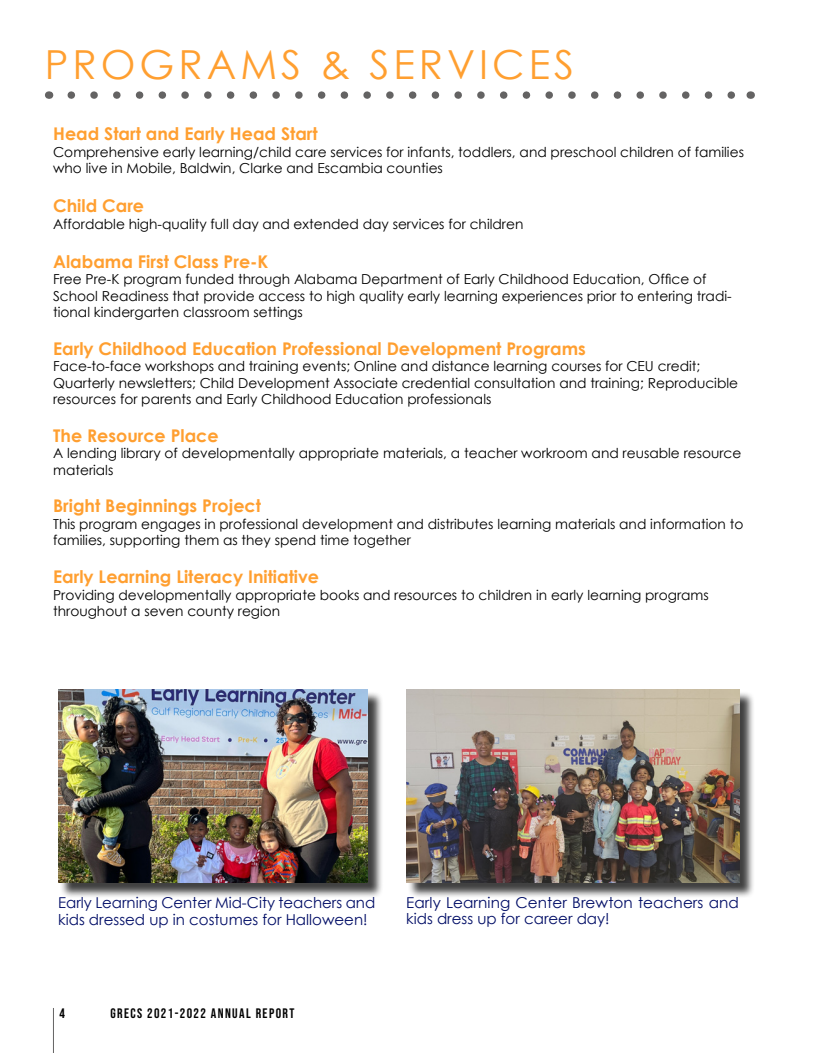
<style>
.page{position:relative;width:815px;height:1053px;background:#fff}
.page>*{position:absolute;margin:0;border:0;box-sizing:border-box;transform-origin:0 0}
.t1{font:40px "Century Gothic";letter-spacing:.1em;color:#ff9f30}
.t2{font:700 17.5px "Century Gothic";color:#ff9f30}
.t3{font:15px/17.5px "Century Gothic";color:#000d66}
.t4{font:13.75px/16.5px "Century Gothic";color:#000}
.t5{font:13.75px "Bebas Neue";letter-spacing:.1em;color:#000}
</style>
<div class="page">
<div style="left:60px;top:691px;width:323px;height:207px;background:#000;opacity:.75"></div>
<img style="left:58px;top:689px;width:310px;height:193px">
<div style="left:408px;top:691px;width:347px;height:207px;background:#000;opacity:.75"></div>
<img style="left:406px;top:689px;width:333px;height:193px">
<hr style="left:53px;top:1007px;width:1px;height:45px;background:#646363">
<svg style="left:71px;top:91px;width:664px;height:8px"></svg>
<h1 class="t1" style="left:45px;top:36px;width:531px">PROGRAMS &amp; SERVICES</h1>
<p class="t2" style="left:53px;top:121px;width:266px">Head Start and Early Head Start</p>
<p class="t4" style="left:53px;top:143px;width:692px">Comprehensive early learning/child care services for infants, toddlers, and preschool children of families who live in Mobile, Baldwin, Clarke and Escambia counties</p>
<p class="t2" style="left:53px;top:193px;width:92px">Child Care</p>
<p class="t4" style="left:53px;top:215px;width:472px">Affordable high-quality full day and extended day services for children</p>
<p class="t2" style="left:53px;top:248px;width:217px">Alabama First Class Pre-K</p>
<p class="t4" style="left:53px;top:271px;width:680px">Free Pre-K program funded through Alabama Department of Early Childhood Education, Office of<br>School Readiness that provide access to high quality early learning experiences prior to entering tradi&shy;tional kindergarten classroom settings</p>
<p class="t2" style="left:53px;top:335px;width:534px">Early Childhood Education Professional Development Programs</p>
<p class="t4" style="left:53px;top:358px;width:686px">Face-to-face workshops and training events; Online and distance learning courses for CEU credit;<br>Quarterly newsletters; Child Development Associate credential consultation and training; Reproducible resources for parents and Early Childhood Education professionals</p>
<p class="t2" style="left:53px;top:422px;width:167px">The Resource Place</p>
<p class="t4" style="left:53px;top:445px;width:690px">A lending library of developmentally appropriate materials, a teacher workroom and reusable resource materials</p>
<p class="t2" style="left:53px;top:493px;width:209px">Bright Beginnings Project</p>
<p class="t4" style="left:53px;top:515px;width:692px">This program engages in professional development and distributes learning materials and information to families, supporting them as they spend time together</p>
<p class="t2" style="left:53px;top:563px;width:267px">Early Learning Literacy Initiative</p>
<p class="t4" style="left:53px;top:586px;width:657px">Providing developmentally appropriate books and resources to children in early learning programs throughout a seven county region</p>
<p class="t3" style="left:58px;top:893px;width:319px">Early Learning Center Mid-City teachers and kids dressed up in costumes for Halloween!</p>
<p class="t3" style="left:406px;top:893px;width:334px;line-height:16.2px">Early Learning Center Brewton teachers and kids dress up for career day!</p>
<p class="t5" style="left:59px;top:1005px;width:7px">4</p>
<p class="t5" style="left:110px;top:1005px;width:185px">GRECS 2021-2022 ANNUAL REPORT</p>
</div>
